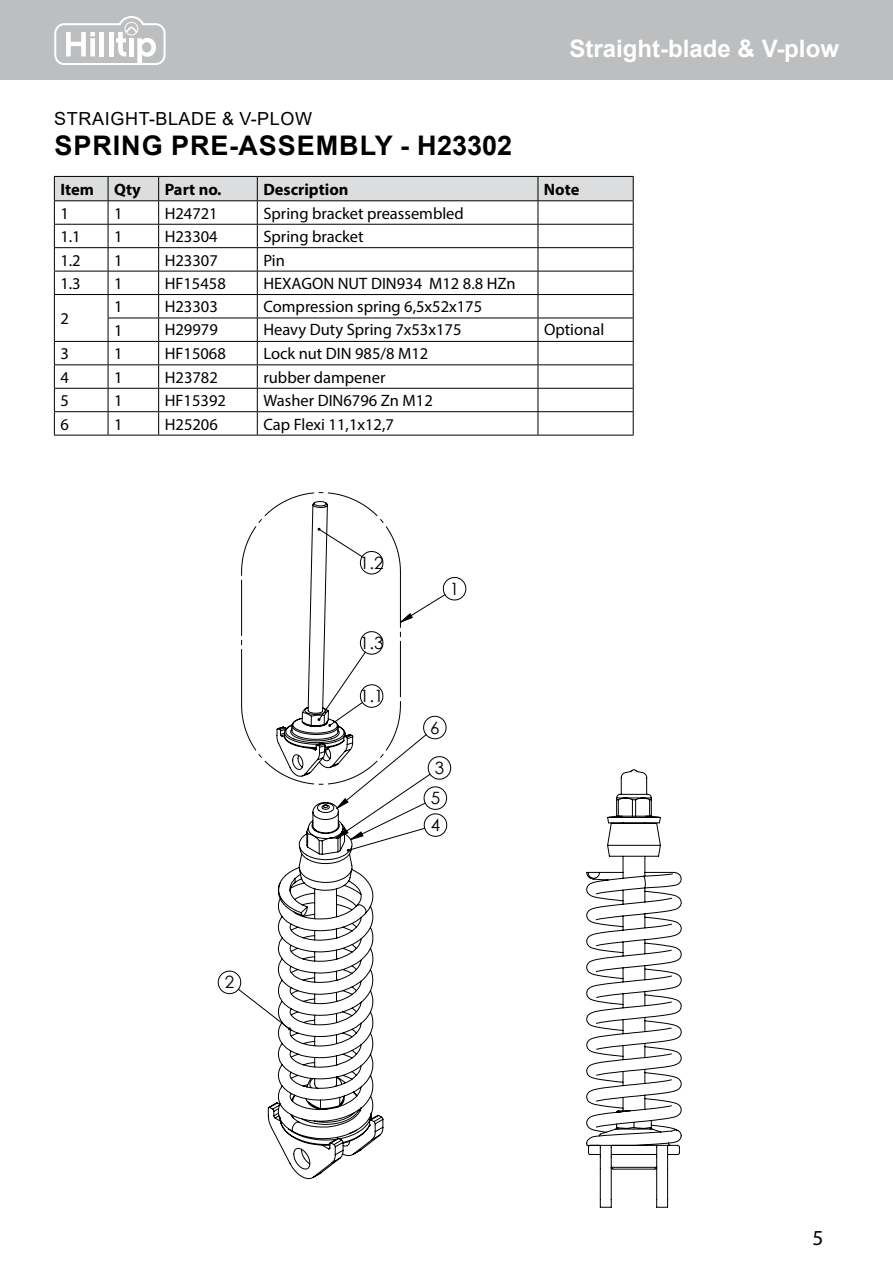
<style>
.page{position:relative;width:893px;height:1263px;background:#fff}
.page>*{position:absolute;margin:0;border:0;box-sizing:border-box;transform-origin:0 0}
.t1{font:700 27px "Arial";letter-spacing:.035em;color:#000}
.t2{font:700 24px "Arial";color:#fff}
.t3{font:21.45px "Myriad Pro";color:#000}
.t4{font:18px "Arial";letter-spacing:.035em;color:#000}
.t5{font:16.95px/30.3px "Century Gothic";color:#000}
.t6{font:16.5px "Myriad Pro";color:#000}
.t7{font:700 16.5px "Myriad Pro";color:#000}
</style>
<div class="page">
<div style="left:0;top:0;width:893px;height:80px;background:#bcbec0"></div>
<svg style="left:54px;top:16px;width:111px;height:49px"></svg>
<svg style="left:237px;top:580px;width:209px;height:412px"></svg>
<svg style="left:586px;top:769px;width:96px;height:439px"></svg>
<svg style="left:241px;top:492px;width:172px;height:687px"></svg>
<svg style="left:54px;top:176px;width:580px;height:259px"></svg>
<hr style="left:54px;top:435px;width:54px;height:1px;background:#000">
<hr style="left:108px;top:435px;width:51px;height:1px;background:#000">
<hr style="left:159px;top:435px;width:98px;height:1px;background:#000">
<hr style="left:257px;top:435px;width:281px;height:1px;background:#000">
<hr style="left:538px;top:435px;width:96px;height:1px;background:#000">
<p class="t4" style="left:54px;top:106px;width:259px">STRAIGHT-BLADE &amp; V-PLOW</p>
<h1 class="t1" style="left:54px;top:126px;width:459px">SPRING PRE-ASS EMBLY - H23302</h1>
<h2 class="t2" style="left:570px;top:31px;width:271px">STRAIGHT-BLADE &amp; V-PLOW</h2>
<p class="t7" style="left:60px;top:178px;width:82px">Item Qty</p>
<p class="t7" style="left:165px;top:178px;width:58px">Part no.</p>
<p class="t7" style="left:263px;top:178px;width:87px">Description</p>
<p class="t7" style="left:544px;top:178px;width:37px">Note</p>
<p class="t6" style="left:60px;top:203px;width:10px">1</p>
<p class="t6" style="left:114px;top:203px;width:10px">1</p>
<p class="t6" style="left:165px;top:203px;width:55px">H24721</p>
<p class="t6" style="left:263px;top:203px;width:202px">Spring bracket preassembled</p>
<p class="t6" style="left:60px;top:226px;width:22px">1.1</p>
<p class="t6" style="left:114px;top:226px;width:10px">1</p>
<p class="t6" style="left:165px;top:226px;width:55px">H23304</p>
<p class="t6" style="left:263px;top:226px;width:102px">Spring bracket</p>
<p class="t6" style="left:60px;top:250px;width:22px">1.2</p>
<p class="t6" style="left:114px;top:250px;width:10px">1</p>
<p class="t6" style="left:165px;top:250px;width:55px">H23307</p>
<p class="t6" style="left:263px;top:250px;width:23px">Pin</p>
<p class="t6" style="left:60px;top:273px;width:22px">1.3</p>
<p class="t6" style="left:114px;top:273px;width:10px">1</p>
<p class="t6" style="left:165px;top:273px;width:63px">HF15458</p>
<p class="t6" style="left:263px;top:273px;width:254px">HEXAGON NUT DIN934 M12 8.8 HZn</p>
<p class="t6" style="left:60px;top:308px;width:10px">2</p>
<p class="t6" style="left:114px;top:297px;width:10px">1</p>
<p class="t6" style="left:165px;top:297px;width:55px">H23303</p>
<p class="t6" style="left:263px;top:297px;width:220px">Compression spring 6,5x52x175</p>
<p class="t6" style="left:114px;top:320px;width:10px">1</p>
<p class="t6" style="left:165px;top:320px;width:55px">H29979</p>
<p class="t6" style="left:263px;top:320px;width:200px">Heavy Duty Spring 7x53x175</p>
<p class="t6" style="left:544px;top:320px;width:62px">Optional</p>
<p class="t6" style="left:60px;top:344px;width:10px">3</p>
<p class="t6" style="left:114px;top:344px;width:10px">1</p>
<p class="t6" style="left:165px;top:344px;width:63px">HF15068</p>
<p class="t6" style="left:263px;top:344px;width:166px">Lock nut DIN 985/8 M12</p>
<p class="t6" style="left:61px;top:367px;width:10px">4</p>
<p class="t6" style="left:114px;top:367px;width:10px">1</p>
<p class="t6" style="left:165px;top:367px;width:55px">H23782</p>
<p class="t6" style="left:263px;top:367px;width:123px">rubber dampener</p>
<p class="t6" style="left:61px;top:390px;width:10px">5</p>
<p class="t6" style="left:114px;top:390px;width:10px">1</p>
<p class="t6" style="left:165px;top:390px;width:63px">HF15392</p>
<p class="t6" style="left:263px;top:390px;width:171px">Washer DIN6796 Zn M12</p>
<p class="t6" style="left:61px;top:414px;width:10px">6</p>
<p class="t6" style="left:114px;top:414px;width:10px">1</p>
<p class="t6" style="left:165px;top:414px;width:55px">H25206</p>
<p class="t6" style="left:263px;top:414px;width:132px">Cap Flexi 11,1x12,7</p>
<p class="t5" style="left:225px;top:967px;width:11px">2</p>
<p class="t5" style="left:360px;top:547px;width:25px">1.2</p>
<p class="t5" style="left:360px;top:627px;width:25px">1.3</p>
<p class="t5" style="left:360px;top:681px;width:25px">1.1</p>
<p class="t5" style="left:450px;top:573px;width:11px">1</p>
<p class="t5" style="left:430px;top:712px;width:11px">6</p>
<p class="t5" style="left:431px;top:752px;width:15px">3<br>5</p>
<p class="t5" style="left:431px;top:810px;width:11px">4</p>
<h3 class="t3" style="left:813px;top:1224px;width:12px">5</h3>
</div>
